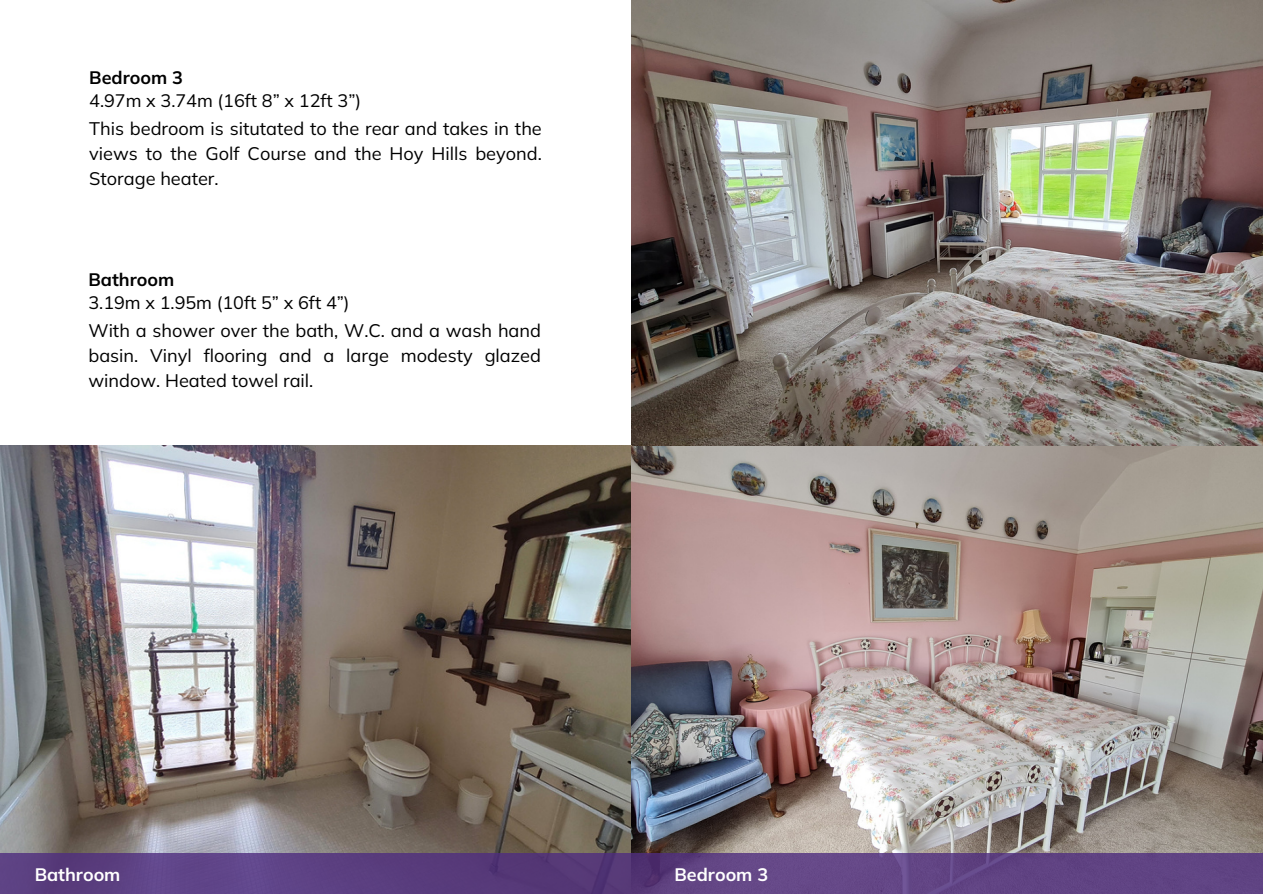
<style>
.page{position:relative;width:1263px;height:894px;background:#fff}
.page>*{position:absolute;margin:0;border:0;box-sizing:border-box;transform-origin:0 0}
.t1{font:18.15px/24.8px "Mulish";color:#000;text-align:justify}
.t2{font:18px "Mulish";color:#000}
.t3{font:700 18px "Mulish";color:#fff}
.t4{font:700 18px "Mulish";color:#000}
</style>
<div class="page">
<img style="left:631px;top:0;width:631px;height:445px">
<img style="left:0;top:445px;width:1262px;height:408px">
<svg style="left:0;top:853px;width:1262px;height:40px;fill:#5f4383"></svg>
<p class="t4" style="left:89px;top:65px;width:95px">Bedroom 3</p>
<p class="t2" style="left:89px;top:89px;width:273px">4.97m x 3.74m (16ft 8” x 12ft 3”)</p>
<p class="t1" style="left:89px;top:116px;width:454px">This bedroom is situtated to the rear and takes in the views to the Golf Course and the Hoy Hills beyond.<br>Storage heater.</p>
<p class="t4" style="left:88px;top:268px;width:87px">Bathroom</p>
<p class="t2" style="left:88px;top:290px;width:263px">3.19m x 1.95m (10ft 5” x 6ft 4”)</p>
<p class="t1" style="left:88px;top:318px;width:454px">With a shower over the bath, W.C. and a wash hand basin. Vinyl flooring and a large modesty glazed window. Heated towel rail.</p>
<p class="t3" style="left:35px;top:862px;width:87px">Bathroom</p>
<p class="t3" style="left:674px;top:862px;width:95px">Bedroom 3</p>
</div>
